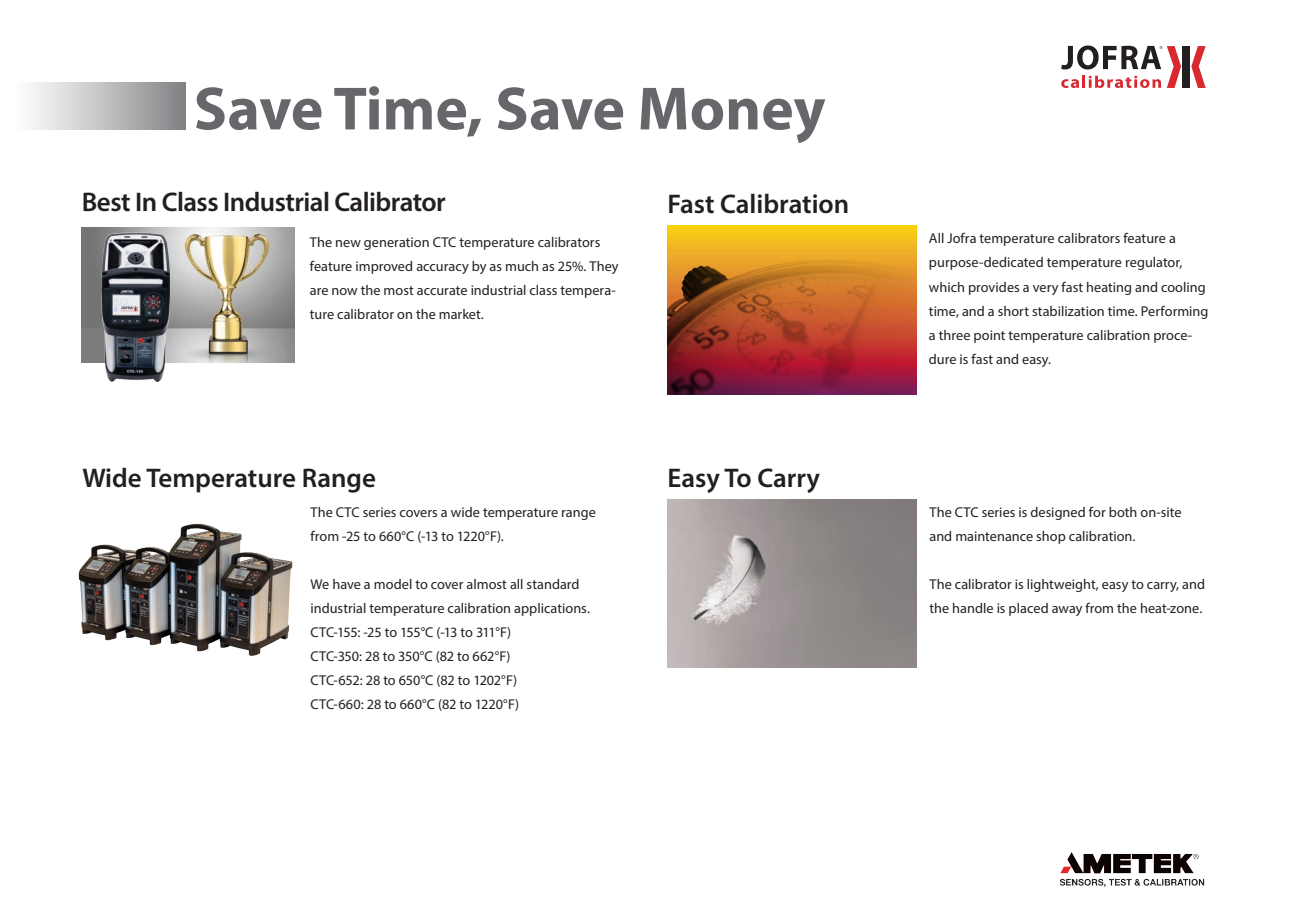
<style>
.page{position:relative;width:1289px;height:919px;background:#fff}
.page>*{position:absolute;margin:0;border:0;box-sizing:border-box;transform-origin:0 0}
.t1{font:700 61.5px "Myriad Pro";color:#66676b}
.t2{font:600 27px "Myriad Pro";letter-spacing:-.01em;color:#231f20}
.t3{font:14.25px/24px "Myriad Pro";color:#231f20}
</style>
<div class="page">
<div style="left:13px;top:82px;width:172px;height:48px;background:linear-gradient(to right,#fff,#868488)"></div>
<img style="left:181px;top:227px;width:113px;height:135px">
<img style="left:81px;top:227px;width:100px;height:155px">
<img style="left:667px;top:225px;width:249px;height:8px">
<img style="left:667px;top:233px;width:249px;height:161px">
<img style="left:1059px;top:852px;width:146px;height:34px">
<img style="left:667px;top:499px;width:249px;height:168px">
<img style="left:78px;top:523px;width:215px;height:133px">
<div style="left:1182px;top:46px;width:7px;height:42px;background:#231f20"></div>
<svg style="left:1191px;top:46px;width:14px;height:42px"></svg>
<svg style="left:1061px;top:45px;width:119px;height:43px"></svg>
<p class="t1" style="left:194px;top:69px;width:633px">Save Time, Save Money</p>
<p class="t2" style="left:82px;top:185px;width:365px">Best In Class Industrial Calibrator</p>
<p class="t3" style="left:310px;top:230px;width:310px">The new generation CTC temperature calibrators feature improved accuracy by as much as 25%. They are now the most accurate industrial class tempera&shy;ture calibrator on the market.</p>
<p class="t2" style="left:667px;top:187px;width:183px">Fast Calibration</p>
<p class="t2" style="left:82px;top:461px;width:295px">Wide Temperature Range</p>
<p class="t3" style="left:310px;top:500px;width:287px">The CTC series covers a wide temperature range from -25 to 660°C (-13 to 1220°F).</p>
<p class="t3" style="left:310px;top:572px;width:281px">We have a model to cover almost all standard industrial temperature calibration applications.<br>CTC-155: -25 to 155°C (-13 to 311°F)</p>
<p class="t3" style="left:310px;top:644px;width:210px">CTC-350: 28 to 350°C (82 to 662°F)<br>CTC-652: 28 to 650°C (82 to 1202°F)<br>CTC-660: 28 to 660°C (82 to 1220°F)</p>
<p class="t2" style="left:667px;top:461px;width:154px">Easy To Carry</p>
<p class="t3" style="left:929px;top:226px;width:281px">All Jofra temperature calibrators feature a purpose-dedicated temperature regulator, which provides a very fast heating and cooling time, and a short stabilization time. Performing a three point temperature calibration proce&shy;dure is fast and easy.</p>
<p class="t3" style="left:929px;top:500px;width:254px">The CTC series is designed for both on-site and maintenance shop calibration.</p>
<p class="t3" style="left:929px;top:572px;width:277px">The calibrator is lightweight, easy to carry, and the handle is placed away from the heat-zone.</p>
</div>
